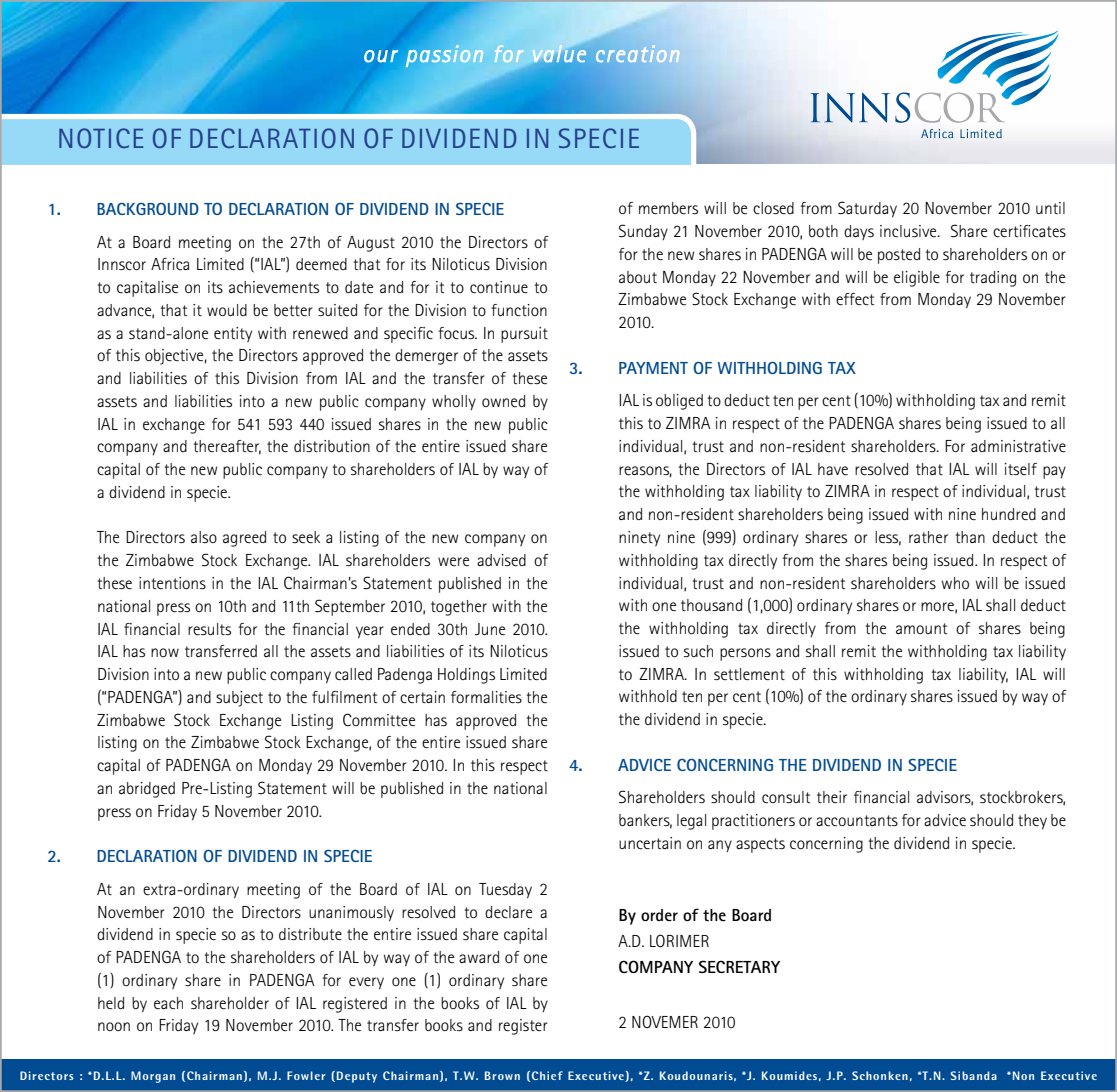
<style>
.page{position:relative;width:1117px;height:1092px;background:#fff}
.page>*{position:absolute;margin:0;border:0;box-sizing:border-box;transform-origin:0 0}
.t1{font:28px "Rotis Sans Serif";letter-spacing:.05em;color:#25408f}
.t2{font:300 17.5px/22.8px "Rotis Sans Serif";color:#000;text-align:justify}
.t3{font:700 17.5px "Rotis Sans Serif";color:#004b91}
.t4{font:700 17.5px "Rotis Sans Serif";color:#000}
.t5{font:800 12.25px "Rotis Semi Sans Std";letter-spacing:.075em;color:#fff}
.s1{font-style:inherit}
</style>
<div class="page">
<div style="left:0;top:1059px;width:1116px;height:32px;background:#004b91"></div>
<img style="left:3px;top:3px;width:1110px;height:161px">
<svg style="left:3px;top:111px;width:695px;height:54px;background:#9bdaf7"></svg>
<svg style="left:363px;top:44px;width:317px;height:25px;background:#7dcaef"></svg>
<svg style="left:920px;top:129px;width:81px;height:9px"></svg>
<svg style="left:810px;top:31px;width:248px;height:92px"></svg>
<h1 class="t1" style="left:57px;top:122px;width:584px">NOTICE OF DECLARATION OF DIVIDEND IN SPECIE</h1>
<p class="t3" style="left:47px;top:198px;width:458px">1. BACKGROUND TO DECLARATION OF DIVIDEND IN SPECIE</p>
<p class="t2" style="left:97px;top:230px;width:452px">At a Board meeting on the 27th of August 2010 the Directors of Innscor Africa Limited (“IAL”) deemed that for its Niloticus Division to capitalise on its achievements to date and for it to continue to advance, that it would be better suited for the Division to function as a stand-alone entity with renewed and specific focus. In pursuit of this objective, the Directors approved the demerger of the assets and liabilities of this Division from IAL and the transfer of these assets and liabilities into a new public company wholly owned by IAL in exchange for 541 593 440 issued shares in the new public company and thereafter, the distribution of the entire issued share capital of the new public company to shareholders of IAL by way of a dividend in specie.</p>
<p class="t2" style="left:97px;top:526px;width:452px">The Directors also agreed to seek a listing of the new company on the Zimbabwe Stock Exchange. IAL shareholders were advised of these intentions in the IAL Chairman’s Statement published in the national press on 10th and 11th September 2010, together with the IAL financial results for the financial year ended 30th June 2010.<br>IAL has now transferred all the assets and liabilities of its Niloticus Division into a new public company called Padenga Holdings Limited (“PADENGA”) and subject to the fulfilment of certain formalities the Zimbabwe Stock Exchange Listing Committee has approved the listing on the Zimbabwe Stock Exchange, of the entire issued share capital of PADENGA on Monday 29 November 2010. In this respect an abridged Pre-Listing Statement will be published in the national press on Friday 5 November 2010.</p>
<p class="t3" style="left:47px;top:845px;width:327px">2. DECLARATION OF DIVIDEND IN SPECIE</p>
<p class="t2" style="left:97px;top:877px;width:452px">At an extra-ordinary meeting of the Board of IAL on Tuesday 2<br>November 2010 the Directors unanimously resolved to declare a dividend in specie so as to distribute the entire issued share capital of PADENGA to the shareholders of IAL by way of the award of one (1) ordinary share in PADENGA for every one (1) ordinary share held by each shareholder of IAL registered in the books of IAL by noon on Friday 19 November 2010. The transfer books and register</p>
<p class="t2" style="left:618px;top:197px;width:449px">of members will be closed from Saturday 20 November 2010 until Sunday 21 November 2010, both days inclusive. Share certificates for the new shares in PADENGA will be posted to shareholders on or about Monday 22 November and will be eligible for trading on the Zimbabwe Stock Exchange with effect from Monday 29 November 2010.</p>
<p class="t3" style="left:569px;top:356px;width:288px">3. PAYMENT OF WITHHOLDING TAX</p>
<p class="t2" style="left:618px;top:389px;width:449px">IAL is obliged to deduct ten per cent (10%) withholding tax and remit this to ZIMRA in respect of the PADENGA shares being issued to all individual, trust and non-resident shareholders. For administrative reasons, the Directors of IAL have resolved that IAL will itself pay the withholding tax liability to ZIMRA in respect of individual, trust and non-resident shareholders being issued with nine hundred and ninety nine (999) ordinary shares or less, rather than deduct the withholding tax directly from the shares being issued. In respect of individual, trust and non-resident shareholders who will be issued with one thousand (1,000) ordinary shares or more, IAL shall deduct the withholding tax directly from the amount of shares being issued to such persons and shall remit the withholding tax liability to ZIMRA. In settlement of this withholding tax liability, IAL will withhold ten per cent (10%) of the ordinary shares issued by way of the dividend in specie.</p>
<p class="t3" style="left:569px;top:753px;width:389px">4. ADVICE CONCERNING THE DIVIDEND IN SPECIE</p>
<p class="t2" style="left:618px;top:786px;width:449px">Shareholders should consult their financial advisors, stockbrokers, bankers, legal practitioners or accountants for advice should they be uncertain on any aspects concerning the dividend in specie.</p>
<p class="t4" style="left:618px;top:903px;width:155px">By order of the Board</p>
<p class="t2" style="left:618px;top:929px;width:93px">A.D. LORIMER</p>
<p class="t4" style="left:618px;top:956px;width:163px">COMPANY SECRETARY</p>
<p class="t2" style="left:618px;top:1010px;width:118px">2 NOVEMER 2010</p>
<p class="t5" style="left:20px;top:1067px;width:1078px">Directors : <span class="s1">*D.L.L.</span> Morgan <span class="s1">(</span>Chairman), <span class="s1">M.J.</span> Fowler <span class="s1">(</span>Deputy Chairman<span class="s1">), T.W.</span> Brown <span class="s1">(</span>Chief Executive), <span class="s1">*</span>Z. Koudounaris<span class="s1">, *J.</span> Koumides<span class="s1">, J.P.</span> Schonken<span class="s1">, *T.N.</span> Sibanda <span class="s1">*</span>Non Executive</p>
</div>
